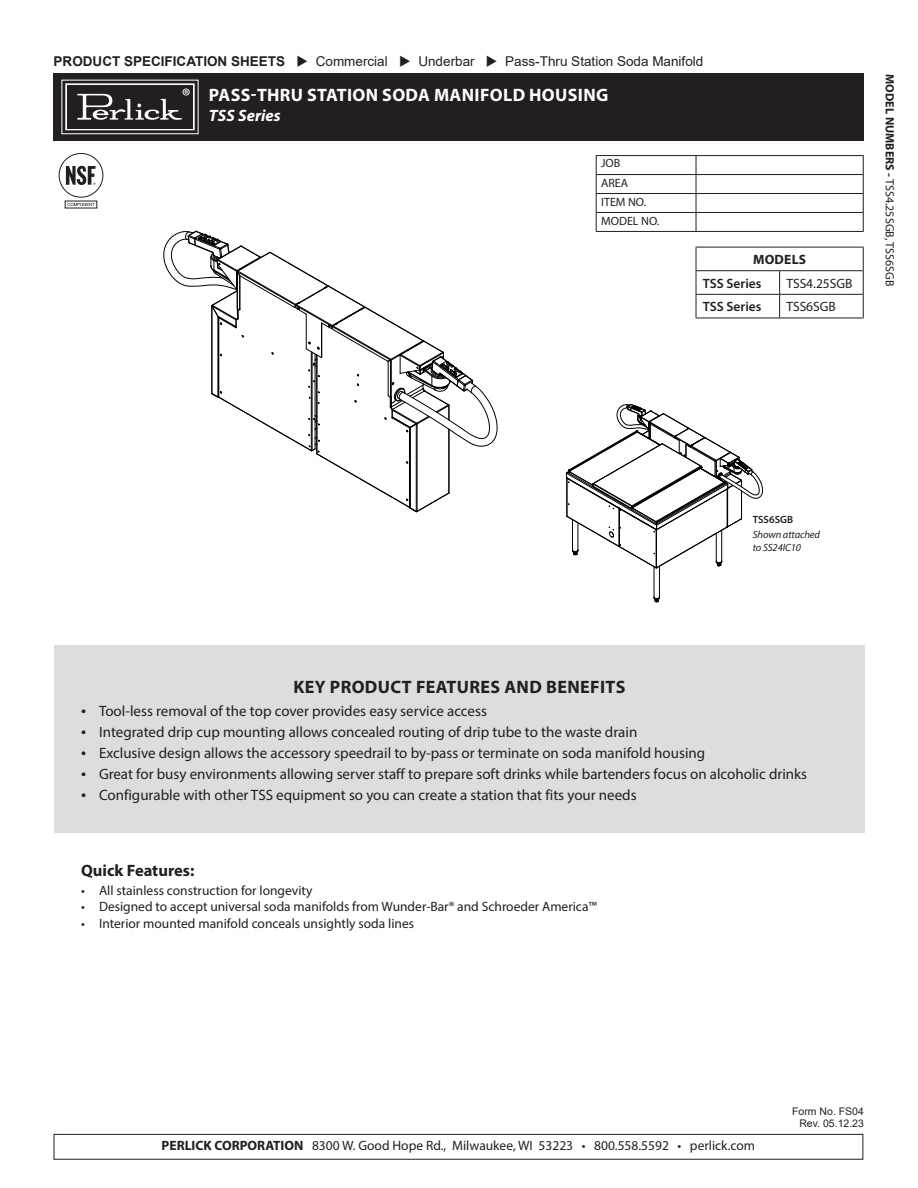
<style>
.page{position:relative;width:918px;height:1188px;background:#fff}
.page>*{position:absolute;margin:0;border:0;box-sizing:border-box;transform-origin:0 0}
.t1{font:700 18px "Myriad Pro";letter-spacing:.02em;color:#fff}
.t2{font:700 18px "Myriad Pro";letter-spacing:.02em;color:#231f20}
.t3{font:700 16.5px "Myriad Pro";color:#231f20}
.t4{font:italic 700 16.5px "Myriad Pro";color:#fff}
.t5{font:15px "Myriad Pro";color:#231f20}
.t6{font:13.5px "Myriad Pro";color:#231f20}
.t7{font:13.5px "Arial";color:#231f20}
.t8{font:600 13.5px "Myriad Pro";color:#231f20}
.t9{font:700 13.5px "Myriad Pro";letter-spacing:.02em;color:#231f20}
.t10{font:12px "Myriad Pro";color:#231f20}
.t11{font:italic 10.5px/12.6px "Myriad Pro";letter-spacing:-.01em;color:#231f20}
.t12{font:10.5px "Arial";color:#231f20}
.t13{font:600 10.5px "Myriad Pro";color:#231f20}
.t14{font:10.2px "Century Gothic";color:#000}
.t15{font:9px/10.6px "Century Gothic";color:#000;text-align:center}
.s1{font-weight:700}
.s2{font-size:18px}
</style>
<div class="page">
<hr style="left:659px;top:566px;width:1px;height:31px;background:#000">
<hr style="left:654px;top:567px;width:1px;height:30px;background:#000">
<svg style="left:654px;top:597px;width:6px;height:6px"></svg>
<svg style="left:566px;top:404px;width:197px;height:165px"></svg>
<svg style="left:163px;top:231px;width:335px;height:282px"></svg>
<hr style="left:696px;top:247px;width:84px;height:1px;background:#231f20">
<hr style="left:780px;top:247px;width:84px;height:1px;background:#231f20">
<hr style="left:696px;top:270px;width:84px;height:1px;background:#231f20">
<hr style="left:780px;top:270px;width:84px;height:1px;background:#231f20">
<hr style="left:696px;top:294px;width:84px;height:1px;background:#231f20">
<svg style="left:696px;top:247px;width:1px;height:71px"></svg>
<hr style="left:780px;top:294px;width:84px;height:1px;background:#231f20">
<svg style="left:779px;top:271px;width:1px;height:47px"></svg>
<svg style="left:863px;top:247px;width:1px;height:71px"></svg>
<hr style="left:696px;top:318px;width:84px;height:1px;background:#231f20">
<hr style="left:780px;top:318px;width:84px;height:1px;background:#231f20">
<div style="left:54px;top:646px;width:811px;height:187px;background:#dcdddf"></div>
<hr style="left:596px;top:155px;width:100px;height:1px;background:#231f20">
<hr style="left:696px;top:155px;width:168px;height:1px;background:#231f20">
<hr style="left:596px;top:174px;width:100px;height:1px;background:#231f20">
<hr style="left:696px;top:174px;width:168px;height:1px;background:#231f20">
<hr style="left:596px;top:193px;width:100px;height:1px;background:#231f20">
<hr style="left:696px;top:193px;width:168px;height:1px;background:#231f20">
<hr style="left:596px;top:212px;width:100px;height:1px;background:#231f20">
<svg style="left:596px;top:156px;width:1px;height:75px"></svg>
<hr style="left:696px;top:212px;width:168px;height:1px;background:#231f20">
<svg style="left:696px;top:156px;width:1px;height:75px"></svg>
<svg style="left:863px;top:156px;width:1px;height:75px"></svg>
<hr style="left:596px;top:231px;width:100px;height:1px;background:#231f20">
<hr style="left:696px;top:231px;width:168px;height:1px;background:#231f20">
<div style="left:54px;top:1134px;width:809px;height:26px;border:1px solid #231f20"></div>
<div style="left:54px;top:73px;width:810px;height:68px;background:#231f20"></div>
<svg style="left:65px;top:83px;width:130px;height:48px"></svg>
<div style="left:62px;top:80px;width:136px;height:54px;border:1px solid #fff"></div>
<div style="left:59px;top:153px;width:44px;height:44px;border:1px solid #231f20;border-radius:50%"></div>
<svg style="left:66px;top:166px;width:30px;height:19px"></svg>
<svg style="left:68px;top:203px;width:27px;height:3px"></svg>
<p class="t14" style="left:322px;top:47px;width:7px">1</p>
<p class="t7" style="left:54px;top:52px;width:651px"><span class="s1">PRODUCT SPECIFICATION SHEETS</span> ◆ Commercial ◆ Underbar ◆ Pass-Thru Station Soda Manifold</p>
<p class="t1" style="left:209px;top:83px;width:401px">PASS-THRU STATION SODA MANIFOLD HOUSING</p>
<p class="t4" style="left:209px;top:104px;width:73px">TSS Series</p>
<p class="t10" style="left:601px;top:156px;width:21px">JOB</p>
<p class="t10" style="left:601px;top:176px;width:29px">AREA</p>
<p class="t10" style="left:601px;top:195px;width:47px">ITEM NO.</p>
<p class="t10" style="left:601px;top:214px;width:60px">MODEL NO.</p>
<p class="t9" style="left:753px;top:251px;width:55px">MODELS</p>
<p class="t8" style="left:703px;top:274px;width:60px">TSS Series</p>
<p class="t6" style="left:786px;top:275px;width:68px">TSS4.25SGB</p>
<p class="t8" style="left:703px;top:298px;width:60px">TSS Series</p>
<p class="t6" style="left:786px;top:298px;width:51px">TSS6SGB</p>
<p class="t10" style="left:897px;top:74px;width:214px;rotate:90deg"><span class="s1">MODEL NUMBERS -</span> TSS4.25SGB, TSS6SGB</p>
<p class="t13" style="left:753px;top:513px;width:42px">TSS6SGB</p>
<p class="t11" style="left:753px;top:528px;width:69px">Shown attached to SS24IC10</p>
<p class="t2" style="left:293px;top:675px;width:334px">KEY PRODUCT FEATURES AND BENEFITS</p>
<p class="t5" style="left:81px;top:701px;width:408px"><span class="s2">•</span> Tool-less removal of the top cover provides easy service access</p>
<p class="t5" style="left:81px;top:722px;width:558px"><span class="s2">•</span> Integrated drip cup mounting allows concealed routing of drip tube to the waste drain</p>
<p class="t5" style="left:81px;top:743px;width:626px"><span class="s2">•</span> Exclusive design allows the accessory speedrail to by-pass or terminate on soda manifold housing</p>
<p class="t5" style="left:81px;top:764px;width:728px"><span class="s2">•</span> Great for busy environments allowing server staff to prepare soft drinks while bartenders focus on alcoholic drinks</p>
<p class="t5" style="left:81px;top:785px;width:557px"><span class="s2">•</span> Configurable with other TSS equipment so you can create a station that fits your needs</p>
<p class="t15" style="left:532px;top:724px;width:23px">[559]</p>
<p class="t15" style="left:557px;top:787px;width:38px">18 9/16" [471]</p>
<p class="t3" style="left:81px;top:859px;width:115px">Quick Features:</p>
<p class="t6" style="left:81px;top:882px;width:233px">• All stainless construction for longevity</p>
<p class="t6" style="left:81px;top:899px;width:517px">• Designed to accept universal soda manifolds from Wunder-Bar® and Schroeder America™</p>
<p class="t6" style="left:81px;top:915px;width:335px">• Interior mounted manifold conceals unsightly soda lines</p>
<p class="t6" style="left:162px;top:1138px;width:595px"><span class="s1">PERLICK CORPORATION</span> 8300 W. Good Hope Rd., Milwaukee, WI 53223 • 800.558.5592 • perlick.com</p>
<p class="t12" style="left:792px;top:1104px;width:73px">Form No. FS04</p>
<p class="t12" style="left:799px;top:1116px;width:66px">Rev. 05.12.23</p>
</div>
